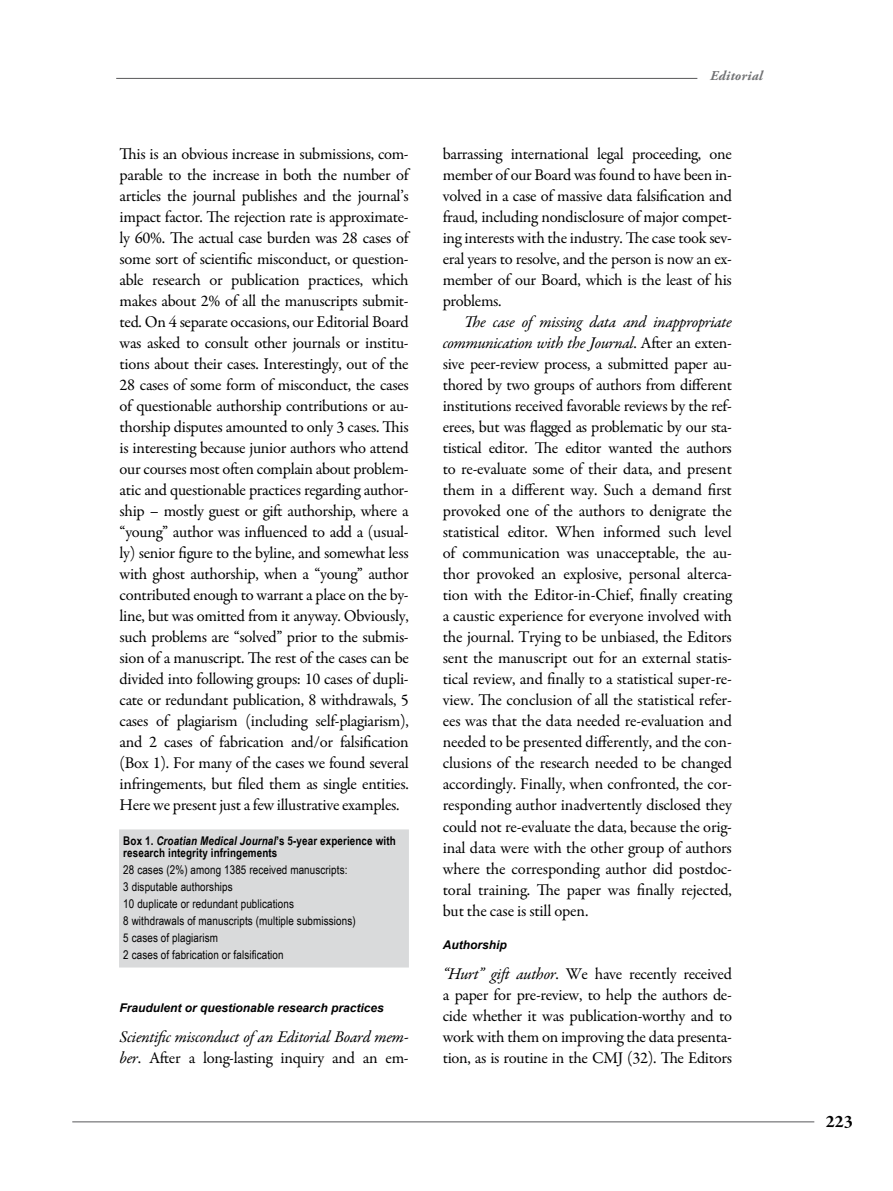
<style>
.page{position:relative;width:893px;height:1191px;background:#fff}
.page>*{position:absolute;margin:0;border:0;box-sizing:border-box;transform-origin:0 0}
.t1{font:700 18px "Garamond Premr Pro";color:#000}
.Para_prvi{font:16.5px/21px "Garamond Premr Pro";letter-spacing:-.02em;color:#000;text-align:justify}
.Para{font:16.5px/21px "Garamond Premr Pro";letter-spacing:-.01em;color:#000;text-align:justify}
.Para_prvi-2{font:italic 16.5px/21px "Garamond Premr Pro";letter-spacing:-.02em;color:#000}
.t2{font:italic 700 13.5px "Adobe Garamond Pro";letter-spacing:.02em;color:#707173}
.TableBody{font:12px "Arial Narrow";letter-spacing:.01em;color:#000}
.TableBody-2{font:700 12px/12px "Arial Narrow";letter-spacing:.01em;color:#000}
.t3{font:italic 700 12px "Arial";color:#000}
.s1{font-style:italic}
.s2{font-style:normal}
</style>
<div class="page">
<hr style="left:72px;top:1121px;width:742px;height:1px;background:#58585a">
<hr style="left:116px;top:78px;width:581px;height:1px;background:#58585a">
<div style="left:119px;top:829px;width:290px;height:138px;background:#d9dadb"></div>
<p class="Para_prvi" style="left:120px;top:144px;width:291px">This is an obvious increase in submissions, com&shy;parable to the increase in both the number of articles the journal publishes and the journal’s impact factor. The rejection rate is approximate&shy;ly 60%. The actual case burden was 28 cases of some sort of scientific misconduct, or question&shy;able research or publication practices, which makes about 2% of all the manuscripts submit&shy;ted. On 4 separate occasions, our Editorial Board was asked to consult other journals or institu&shy;tions about their cases. Interestingly, out of the 28 cases of some form of misconduct, the cases of questionable authorship contributions or au&shy;thorship disputes amounted to only 3 cases. This is interesting because junior authors who attend our courses most often complain about problem&shy;atic and questionable practices regarding author&shy;ship – mostly guest or gift authorship, where a “young” author was influenced to add a (usual&shy;ly) senior figure to the byline, and somewhat less with ghost authorship, when a “young” author contributed enough to warrant a place on the by&shy;line, but was omitted from it anyway. Obviously, such problems are “solved” prior to the submis&shy;sion of a manuscript. The rest of the cases can be divided into following groups: 10 cases of dupli&shy;cate or redundant publication, 8 withdrawals, 5 cases of plagiarism (including self-plagiarism), and 2 cases of fabrication and/or falsification (Box 1). For many of the cases we found several infringements, but filed them as single entities.<br>Here we present just a few illustrative examples.</p>
<p class="TableBody-2" style="left:123px;top:834px;width:274px">Box 1. <span class="s1">Croatian Medical Journal</span>’s 5-year experience with research integrity infringements</p>
<p class="TableBody" style="left:123px;top:861px;width:226px">28 cases (2%) among 1385 received manuscripts:</p>
<p class="TableBody" style="left:123px;top:878px;width:111px">3 disputable authorships</p>
<p class="TableBody" style="left:123px;top:895px;width:172px">10 duplicate or redundant publications</p>
<p class="TableBody" style="left:123px;top:912px;width:234px">8 withdrawals of manuscripts (multiple submissions)</p>
<p class="TableBody" style="left:123px;top:929px;width:96px">5 cases of plagiarism</p>
<p class="TableBody" style="left:123px;top:946px;width:162px">2 cases of fabrication or falsification</p>
<h2 class="t3" style="left:120px;top:1000px;width:266px">Fraudulent or questionable research practices</h2>
<p class="Para_prvi-2" style="left:120px;top:1026px;width:291px">Scientific misconduct of an Editorial Board mem&shy;ber<span class="s2">. After a long-lasting inquiry and an em-</span></p>
<p class="t2" style="left:710px;top:68px;width:54px">Editorial</p>
<p class="Para_prvi" style="left:443px;top:144px;width:291px">barrassing international legal proceeding, one member of our Board was found to have been in&shy;volved in a case of massive data falsification and fraud, including nondisclosure of major compet&shy;ing interests with the industry. The case took sev&shy;eral years to resolve, and the person is now an ex&shy;member of our Board, which is the least of his problems.</p>
<p class="Para" style="left:443px;top:312px;width:291px;text-indent:21px"><span class="s1">The case of missing data and inappropriate communication with the Journal</span>. After an exten&shy;sive peer-review process, a submitted paper au&shy;thored by two groups of authors from different institutions received favorable reviews by the ref&shy;erees, but was flagged as problematic by our sta&shy;tistical editor. The editor wanted the authors to re-evaluate some of their data, and present them in a different way. Such a demand first provoked one of the authors to denigrate the statistical editor. When informed such level of communication was unacceptable, the au&shy;thor provoked an explosive, personal alterca&shy;tion with the Editor-in-Chief, finally creating a caustic experience for everyone involved with the journal. Trying to be unbiased, the Editors sent the manuscript out for an external statis&shy;tical review, and finally to a statistical super-re&shy;view. The conclusion of all the statistical refer&shy;ees was that the data needed re-evaluation and needed to be presented differently, and the con&shy;clusions of the research needed to be changed accordingly. Finally, when confronted, the cor&shy;responding author inadvertently disclosed they could not re-evaluate the data, because the orig&shy;inal data were with the other group of authors where the corresponding author did postdoc&shy;toral training. The paper was finally rejected, but the case is still open.</p>
<h2 class="t3" style="left:443px;top:937px;width:65px">Authorship</h2>
<p class="Para_prvi" style="left:443px;top:963px;width:291px"><span class="s1">“Hurt” gift author</span>. We have recently received a paper for pre-review, to help the authors de&shy;cide whether it was publication-worthy and to work with them on improving the data presenta&shy;tion, as is routine in the CMJ (32). The Editors</p>
<p class="t1" style="left:826px;top:1110px;width:29px">223</p>
</div>
